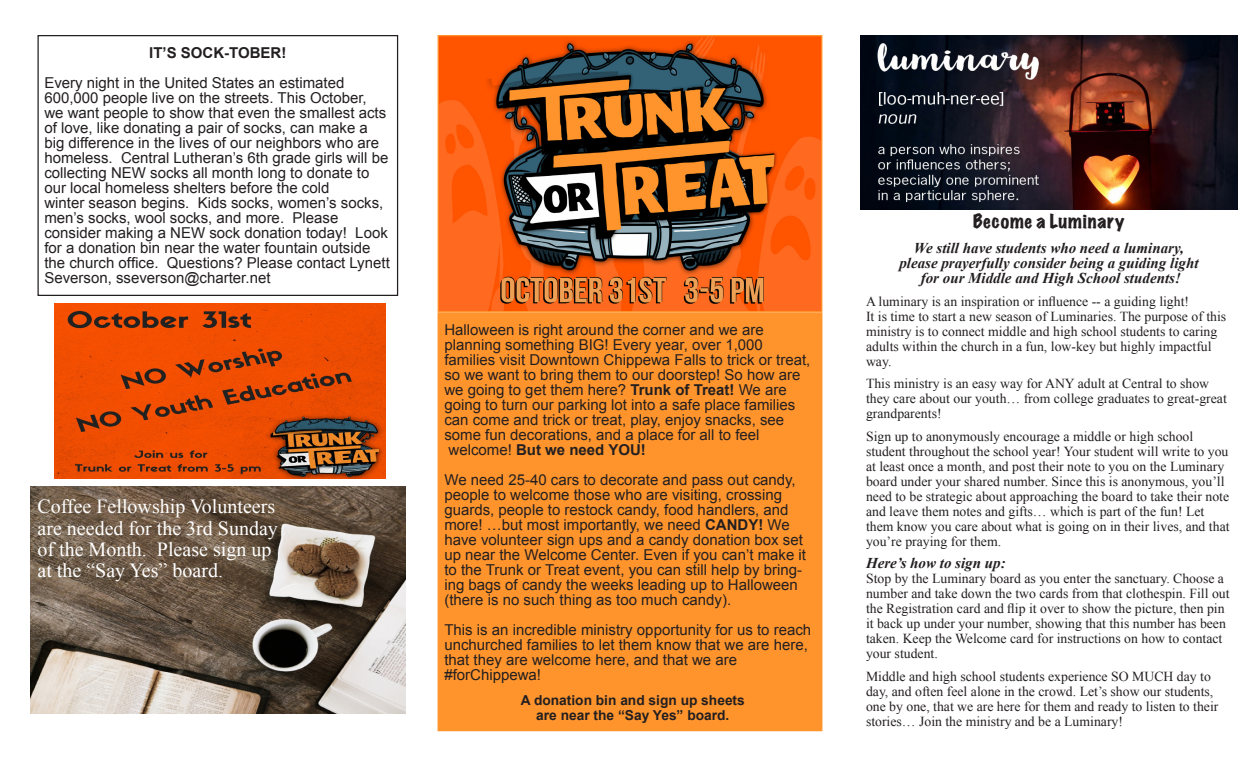
<style>
.page{position:relative;width:1260px;height:765px;background:#fff}
.page>*{position:absolute;margin:0;border:0;box-sizing:border-box;transform-origin:0 0}
.t1{font:20px "Times New Roman";color:#fff}
.t2{font:expanded 17.5px "Marker Felt";letter-spacing:.045em;color:#231f20}
.t3{font:15px/15px "Arial";color:#231f20}
.t4{font:italic 700 15px "Times New Roman";color:#231f20}
.t5{font:700 15px "Arial";color:#231f20}
.t6{font:13.75px/15px "Times New Roman";color:#231f20}
.t7{font:700 13.75px "Arial";color:#231f20}
.s1{font-weight:700}
.s2{font-weight:400}
</style>
<div class="page">
<img style="left:860px;top:35px;width:378px;height:175px">
<img style="left:440px;top:37px;width:380px;height:273px">
<div style="left:438px;top:35px;width:384px;height:277px;border:1px solid #ff942c"></div>
<div style="left:438px;top:313px;width:384px;height:418px;background:#ff942c"></div>
<div style="left:37px;top:35px;width:361px;height:261px;border:1px solid #231f20"></div>
<img style="left:30px;top:486px;width:376px;height:228px">
<img style="left:55px;top:304px;width:330px;height:174px">
<p class="t5" style="left:149px;top:43px;width:139px">IT’S SOCK-TOBER!</p>
<p class="t3" style="left:44px;top:76px;width:346px">Every night in the United States an estimated 600,000 people live on the streets. This October, we want people to show that even the smallest acts of love, like donating a pair of socks, can make a big difference in the lives of our neighbors who are homeless. Central Lutheran’s 6th grade girls will be collecting NEW socks all month long to donate to our local homeless shelters before the cold</p>
<p class="t3" style="left:44px;top:196px;width:341px">winter season begins. Kids socks, women’s socks, men’s socks, wool socks, and more. Please</p>
<p class="t3" style="left:44px;top:226px;width:347px">consider making a NEW sock donation today! Look for a donation bin near the water fountain outside the church office. Questions? Please contact Lynett Severson, sseverson@charter.net</p>
<p class="t1" style="left:37px;top:493px;width:239px">Coffee Fellowship Volunteers</p>
<p class="t1" style="left:37px;top:514px;width:242px">are needed for the 3rd Sunday</p>
<p class="t1" style="left:37px;top:536px;width:235px">of the Month. Please sign up</p>
<p class="t1" style="left:37px;top:557px;width:187px">at the “Say Yes” board.</p>
<p class="t3" style="left:444px;top:322px;width:321px">Halloween is right around the corner and we are</p>
<p class="t3" style="left:444px;top:337px;width:320px">planning something BIG! Every year, over 1,000</p>
<p class="t3" style="left:444px;top:352px;width:367px">families visit Downtown Chippewa Falls to trick or treat, so we want to bring them to our doorstep! So how are we going to get them here? <span class="s1">Trunk of Treat!</span> We are</p>
<p class="t3" style="left:444px;top:397px;width:352px">going to turn our parking lot into a safe place families can come and trick or treat, play, enjoy snacks, see some fun decorations, and a place for all to feel</p>
<p class="t5" style="left:449px;top:440px;width:199px"><span class="s2">welcome!</span> But we need YOU!</p>
<p class="t3" style="left:444px;top:472px;width:363px">We need 25-40 cars to decorate and pass out candy, people to welcome those who are visiting, crossing guards, people to restock candy, food handlers, and more! …but most importantly, we need <span class="s1">CANDY!</span> We have volunteer sign ups and a candy donation box set up near the Welcome Center. Even if you can’t make it to the Trunk or Treat event, you can still help by bring&shy;ing bags of candy the weeks leading up to Halloween (there is no such thing as too much candy).</p>
<p class="t3" style="left:444px;top:622px;width:368px">This is an incredible ministry opportunity for us to reach unchurched families to let them know that we are here, that they are welcome here, and that we are</p>
<p class="t3" style="left:444px;top:667px;width:98px">#forChippewa!</p>
<p class="t7" style="left:521px;top:691px;width:226px">A donation bin and sign up sheets</p>
<p class="t7" style="left:536px;top:706px;width:195px">are near the “Say Yes” board.</p>
<p class="t2" style="left:973px;top:208px;width:153px">Become a Luminary</p>
<p class="t4" style="left:914px;top:238px;width:272px">We still have students who need a luminary,</p>
<p class="t4" style="left:899px;top:253px;width:301px">please prayerfully consider being a guiding light</p>
<p class="t4" style="left:921px;top:268px;width:262px">for our Middle and High School students!</p>
<p class="t6" style="left:866px;top:293px;width:325px">A luminary is an inspiration or influence -- a guiding light!</p>
<p class="t6" style="left:866px;top:308px;width:362px">It is time to start a new season of Luminaries. The purpose of this ministry is to connect middle and high school students to caring adults within the church in a fun, low-key but highly impactful way.</p>
<p class="t6" style="left:866px;top:376px;width:362px">This ministry is an easy way for ANY adult at Central to show they care about our youth… from college graduates to great-great grandparents!</p>
<p class="t6" style="left:866px;top:428px;width:365px">Sign up to anonymously encourage a middle or high school student throughout the school year! Your student will write to you at least once a month, and post their note to you on the Luminary board under your shared number. Since this is anonymous, you’ll need to be strategic about approaching the board to take their note and leave them notes and gifts… which is part of the fun! Let them know you care about what is going on in their lives, and that you’re praying for them.</p>
<p class="t4" style="left:866px;top:553px;width:141px">Here’s how to sign up:</p>
<p class="t6" style="left:866px;top:571px;width:365px">Stop by the Luminary board as you enter the sanctuary. Choose a number and take down the two cards from that clothespin. Fill out the Registration card and flip it over to show the picture, then pin it back up under your number, showing that this number has been taken. Keep the Welcome card for instructions on how to contact your student.</p>
<p class="t6" style="left:866px;top:668px;width:354px">Middle and high school students experience SO MUCH day to day, and often feel alone in the crowd. Let’s show our students, one by one, that we are here for them and ready to listen to their stories… Join the ministry and be a Luminary!</p>
</div>
